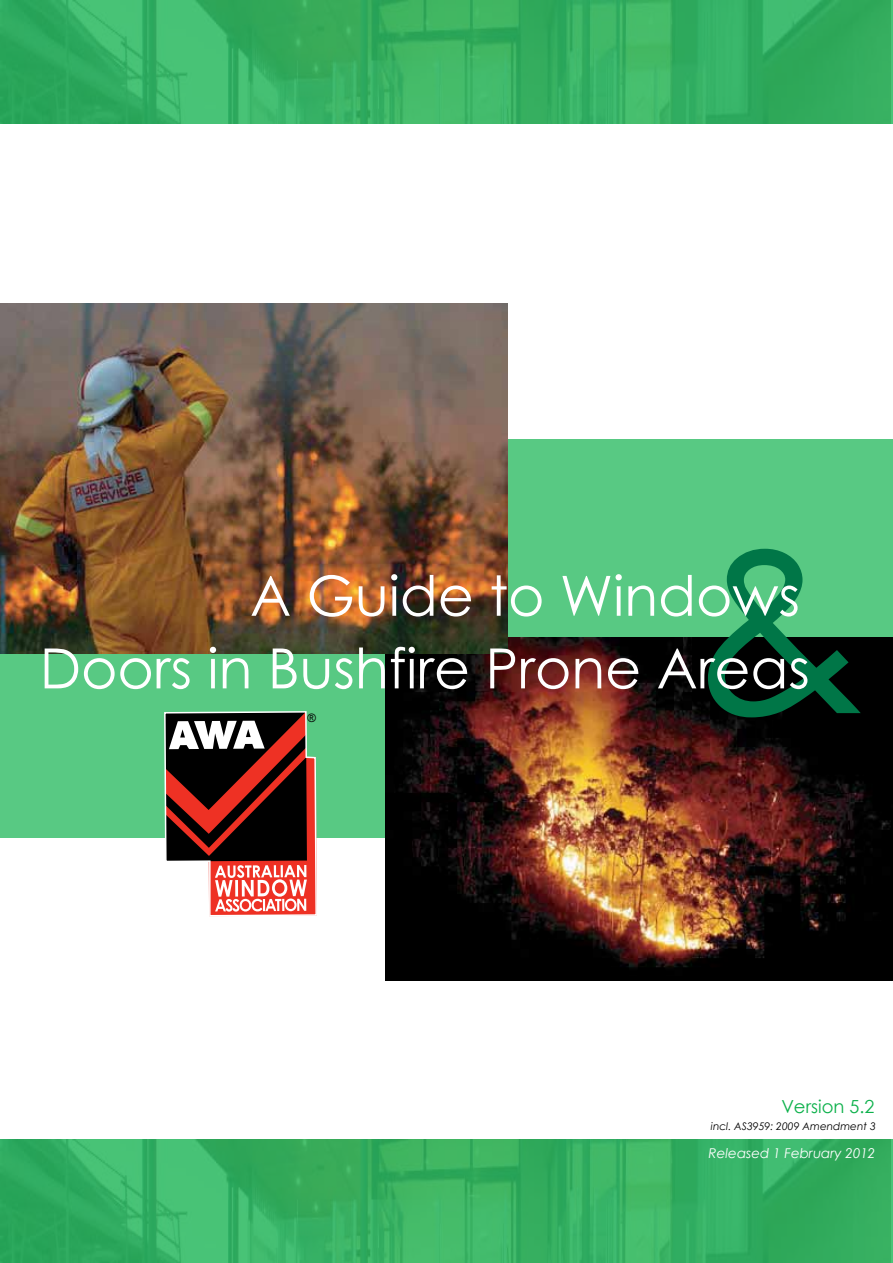
<style>
.page{position:relative;width:893px;height:1263px;background:#fff}
.page>*{position:absolute;margin:0;border:0;box-sizing:border-box;transform-origin:0 0}
.t1{font:237.45px "Century Gothic";color:#007647}
.t2{font:55.5px/72.6px "Century Gothic";color:#fff;text-align:right}
.t3{font:18px "Century Gothic";color:#0db14b}
.t4{font:italic 13.5px "Century Gothic";color:#fff}
.t5{font:11.55px "Arial";color:#000}
.t6{font:italic 10.5px "Century Gothic";color:#000}
</style>
<div class="page">
<div style="left:0;top:440px;width:893px;height:398px;background:#58c983"></div>
<img style="left:386px;top:638px;width:507px;height:342px">
<img style="left:0;top:304px;width:507px;height:349px">
<svg style="left:0;top:0;width:893px;height:124px;background:#37b063"></svg>
<svg style="left:0;top:1139px;width:893px;height:124px;background:#37b063"></svg>
<svg style="left:164px;top:711px;width:153px;height:206px;background:#824d48"></svg>
<h1 class="t1" style="left:687px;top:461px;width:181px">&amp;</h1>
<p class="t2" style="left:40px;top:559px;width:772px">A Guide to Windows<br>Doors in Bushfire Prone Areas</p>
<p class="t5" style="left:307px;top:710px;width:10px">®</p>
<p class="t3" style="left:781px;top:1094px;width:95px">Version 5.2</p>
<p class="t6" style="left:711px;top:1119px;width:166px">incl. AS3959: 2009 Amendment 3</p>
<p class="t4" style="left:709px;top:1144px;width:168px">Released 1 February 2012</p>
</div>
